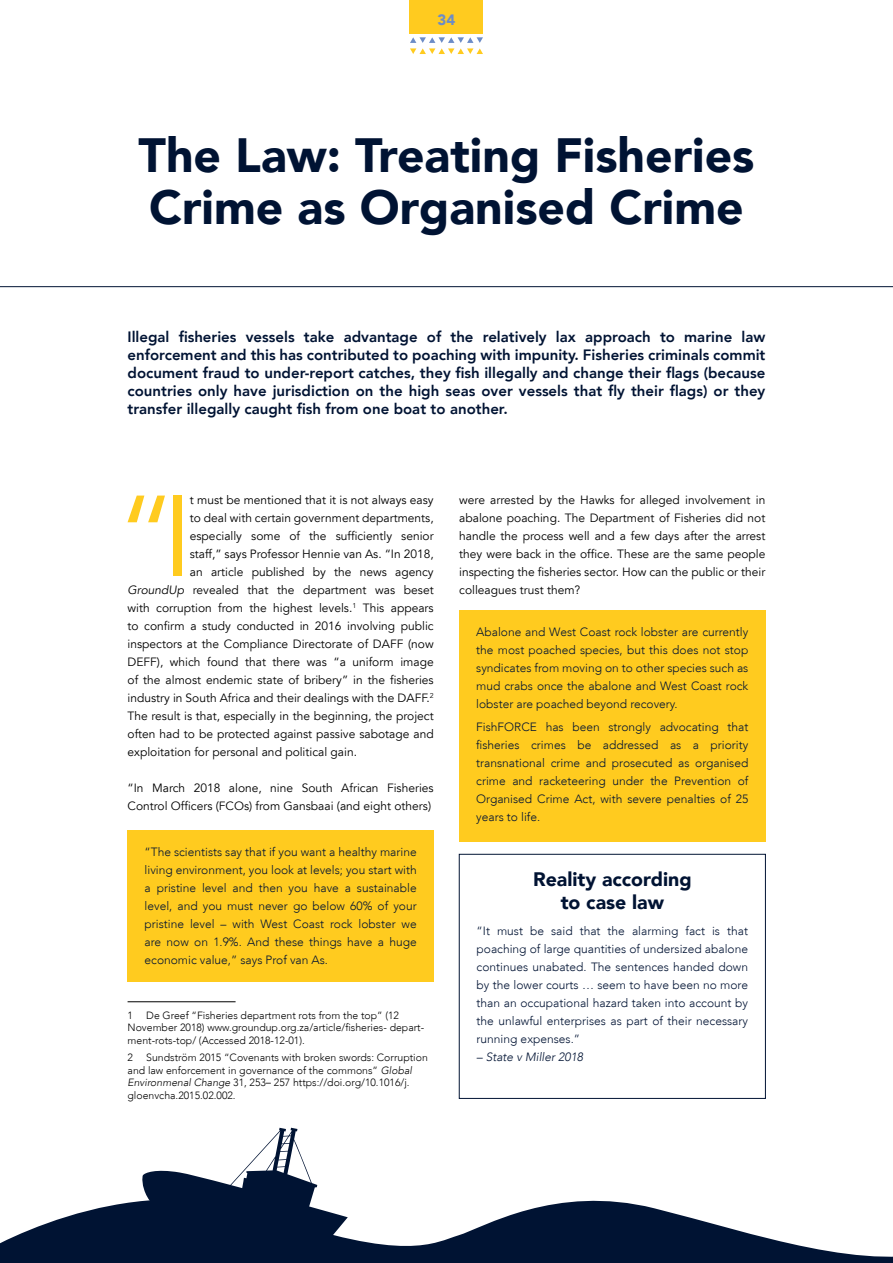
<style>
.page{position:relative;width:893px;height:1263px;background:#fff}
.page>*{position:absolute;margin:0;border:0;box-sizing:border-box;transform-origin:0 0}
.t1{font:113.7px "Avenir LT";color:#ffcb1f}
.t2{font:900 48px/52.5px "Avenir LT";color:#001333}
.t3{font:900 19.5px/22.5px "Avenir LT";color:#001333;text-align:center}
.t4{font:800 15px/18px "Avenir LT";color:#001333;text-align:justify}
.t5{font:900 15px "Avenir LT";color:#6c8cc7}
.t6{font:12px/18px "Avenir LT";color:#000}
.t7{font:300 12px/18px "Avenir LT";color:#001333;text-align:justify}
.t8{font:italic 300 12px "Avenir LT";color:#001333}
.t9{font:300 10.5px/12.6px "Avenir LT";color:#000}
.s1{font-style:italic}
.s2{font-family:"Calibri";font-weight:400}
</style>
<div class="page">
<svg style="left:249px;top:1128px;width:56px;height:36px"></svg>
<svg style="left:0;top:1164px;width:893px;height:99px"></svg>
<div style="left:410px;top:0;width:73px;height:34px;background:#ffcb1f"></div>
<svg style="left:410px;top:37px;width:73px;height:17px"></svg>
<hr style="left:128px;top:1001px;width:108px;height:1px;background:#000">
<hr style="left:0;top:286px;width:893px;height:1px;background:#001333">
<div style="left:459px;top:610px;width:306px;height:232px;background:#ffcb1f"></div>
<div style="left:128px;top:830px;width:306px;height:151px;background:#ffcb1f"></div>
<div style="left:459px;top:854px;width:307px;height:245px;border:1px solid #001333"></div>
<p class="t5" style="left:438px;top:10px;width:19px">34</p>
<h2 class="t2" style="left:138px;top:128px;width:618px">The Law: Treating Fisheries<br>Crime as Organised Crime</h2>
<p class="t4" style="left:128px;top:328px;width:639px">Illegal fisheries vessels take advantage of the relatively lax approach to marine law enforcement and this has contributed to poaching with impunity. Fisheries criminals commit document fraud to under-report catches, they fish illegally and change their flags (because countries only have jurisdiction on the high seas over vessels that fly their flags) or they transfer illegally caught fish from one boat to another.</p>
<h1 class="t1" style="left:117px;top:471px;width:77px">“I</h1>
<p class="t6" style="left:190px;top:491px;width:245px">t must be mentioned that it is not always easy</p>
<p class="t6" style="left:190px;top:509px;width:245px">to deal with certain government departments,</p>
<p class="t6" style="left:190px;top:527px;width:245px">especially some of the sufficiently senior</p>
<p class="t6" style="left:190px;top:545px;width:245px">staff,” says Professor Hennie van As. “In 2018,</p>
<p class="t6" style="left:190px;top:563px;width:245px">an article published by the news agency</p>
<p class="t6" style="left:128px;top:581px;width:308px"><span class="s1">GroundUp</span> revealed that the department was beset</p>
<p class="t6" style="left:128px;top:599px;width:308px">with corruption from the highest levels.<sup>1</sup> This appears</p>
<p class="t6" style="left:128px;top:617px;width:308px">to confirm a study conducted in 2016 involving public</p>
<p class="t6" style="left:128px;top:635px;width:308px">inspectors at the Compliance Directorate of DAFF (now</p>
<p class="t6" style="left:128px;top:653px;width:308px">DEFF), which found that there was “a uniform image</p>
<p class="t6" style="left:128px;top:671px;width:308px">of the almost endemic state of bribery” in the fisheries</p>
<p class="t6" style="left:128px;top:689px;width:308px">industry in South Africa and their dealings with the DAFF.<sup>2</sup></p>
<p class="t6" style="left:128px;top:707px;width:308px">The result is that, especially in the beginning, the project</p>
<p class="t6" style="left:128px;top:725px;width:308px">often had to be protected against passive sabotage and</p>
<p class="t6" style="left:128px;top:743px;width:231px">exploitation for personal and political gain.</p>
<p class="t6" style="left:128px;top:779px;width:308px">“In March 2018 alone, nine South African Fisheries<br>Control Officers (FCOs) from Gansbaai (and eight others)</p>
<p class="t7" style="left:145px;top:843px;width:274px">“The scientists say that if you want a healthy marine living environment, you look at levels; you start with a pristine level and then you have a sustainable level, and you must never go below 60% of your pristine level – with West Coast rock lobster we are now on 1.9%. And these things have a huge economic value,” says Prof van As.</p>
<p class="t9" style="left:128px;top:1009px;width:298px;text-indent:19px">De Greef “Fisheries department rots from the top” (12<br>November 2018) www.groundup.org.za/article/fisheries- depart&shy;ment-rots-top/ (Accessed 2018-12-01).</p>
<p class="t9" style="left:128px;top:1051px;width:7px">2</p>
<p class="t9" style="left:128px;top:1009px;width:7px">1</p>
<p class="t9" style="left:128px;top:1051px;width:302px;text-indent:19px">Sundström 2015 “Covenants with broken swords: Corruption and law enforcement in governance of the commons” <span class="s1">Global Environmenal Change</span> 31, 253<span class="s2">–</span> 257 https://doi.org/10.1016/j. gloenvcha.2015.02.002.</p>
<p class="t6" style="left:459px;top:491px;width:308px;text-align:justify">were arrested by the Hawks for alleged involvement in abalone poaching. The Department of Fisheries did not handle the process well and a few days after the arrest they were back in the office. These are the same people inspecting the fisheries sector. How can the public or their colleagues trust them?</p>
<p class="t7" style="left:476px;top:623px;width:274px">Abalone and West Coast rock lobster are currently the most poached species, but this does not stop syndicates from moving on to other species such as mud crabs once the abalone and West Coast rock lobster are poached beyond recovery.</p>
<p class="t7" style="left:476px;top:717px;width:274px">FishFORCE has been strongly advocating that fisheries crimes be addressed as a priority transnational crime and prosecuted as organised crime and racketeering under the Prevention of Organised Crime Act, with severe penalties of 25 years to life.</p>
<h3 class="t3" style="left:533px;top:868px;width:160px">Reality according to case law</h3>
<p class="t7" style="left:477px;top:922px;width:273px">“It must be said that the alarming fact is that poaching of large quantities of undersized abalone continues unabated. The sentences handed down by the lower courts … seem to have been no more than an occupational hazard taken into account by the unlawful enterprises as part of their necessary running expenses.”</p>
<p class="t8" style="left:477px;top:1050px;width:108px">– State v Miller 2018</p>
</div>
